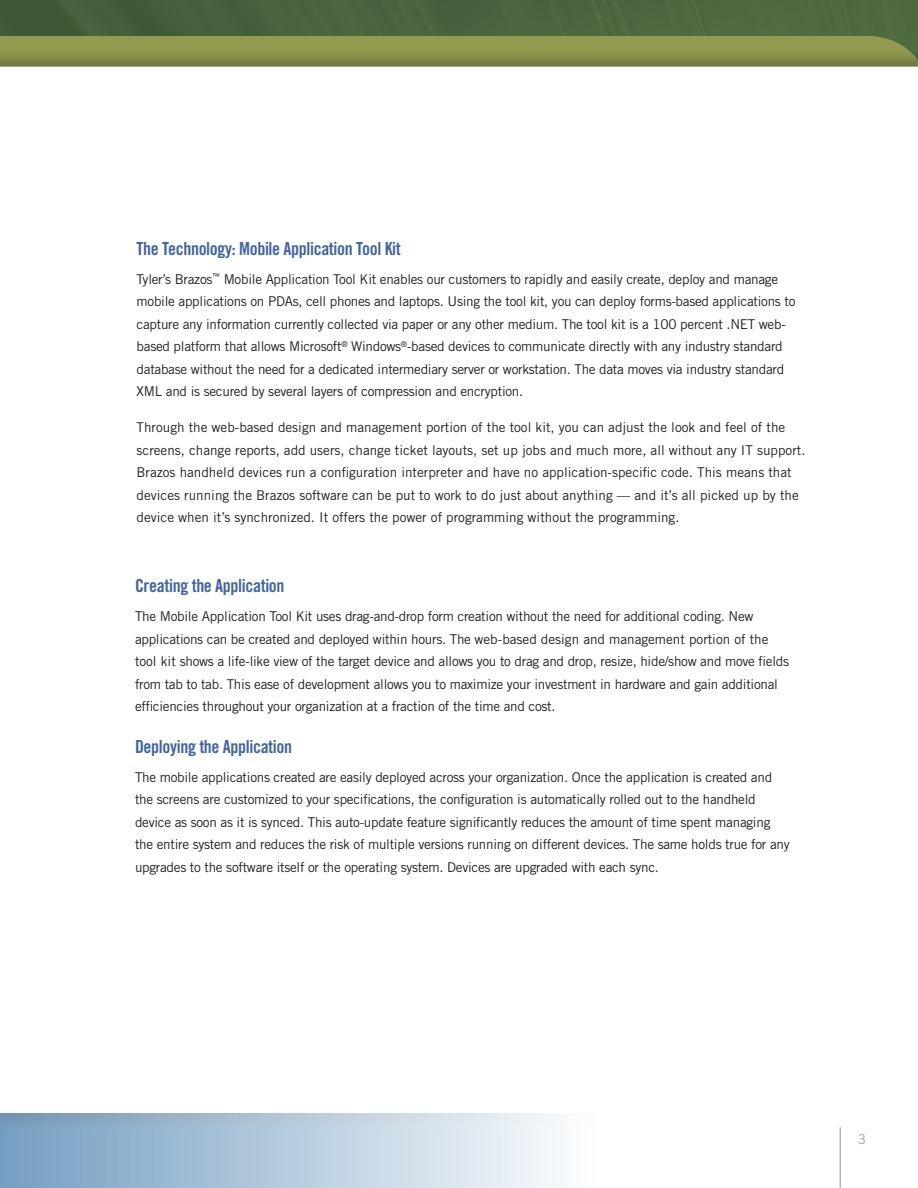
<style>
.page{position:relative;width:918px;height:1188px;background:#fff}
.page>*{position:absolute;margin:0;border:0;box-sizing:border-box;transform-origin:0 0}
.Small_text{font:18px "Trade Gothic Bold Cond Twenty";letter-spacing:-.02em;color:#4265a0}
.Small_text-2{font:13.5px/22.5px "Trade Gothic";letter-spacing:-.02em;color:#231f20}
.Small_text-3{font:13.5px/22.5px "Trade Gothic";color:#231f20}
.t1{font:300 13.5px "Trade Gothic";color:#939598}
</style>
<div class="page">
<div style="left:0;top:0;width:918px;height:68px;background:#231f20;opacity:.26"></div>
<div style="left:0;top:1055px;width:918px;height:133px;background:#231f20;opacity:.26"></div>
<hr style="left:840px;top:1127px;width:1px;height:61px;background:#939598">
<p class="Small_text" style="left:137px;top:237px;width:266px">The Technology: Mobile Application Tool Kit</p>
<p class="Small_text-2" style="left:137px;top:268px;width:660px">Tyler’s Brazos<sup>™</sup> Mobile Application Tool Kit enables our customers to rapidly and easily create, deploy and manage mobile applications on PDAs, cell phones and laptops. Using the tool kit, you can deploy forms-based applications to capture any information currently collected via paper or any other medium. The tool kit is a 100 percent .NET web&shy;based platform that allows Microsoft<sup>®</sup> Windows<sup>®</sup>-based devices to communicate directly with any industry standard database without the need for a dedicated intermediary server or workstation. The data moves via industry standard XML and is secured by several layers of compression and encryption.</p>
<p class="Small_text-3" style="left:137px;top:416px;width:670px">Through the web-based design and management portion of the tool kit, you can adjust the look and feel of the screens, change reports, add users, change ticket layouts, set up jobs and much more, all without any IT support.<br>Brazos handheld devices run a configuration interpreter and have no application-specific code. This means that devices running the Brazos software can be put to work to do just about anything — and it’s all picked up by the device when it’s synchronized. It offers the power of programming without the programming.</p>
<p class="Small_text" style="left:135px;top:575px;width:151px">Creating the Application</p>
<p class="Small_text-2" style="left:135px;top:605px;width:656px">The Mobile Application Tool Kit uses drag-and-drop form creation without the need for additional coding. New applications can be created and deployed within hours. The web-based design and management portion of the tool kit shows a life-like view of the target device and allows you to drag and drop, resize, hide/show and move fields from tab to tab. This ease of development allows you to maximize your investment in hardware and gain additional efficiencies throughout your organization at a fraction of the time and cost.</p>
<p class="Small_text" style="left:135px;top:735px;width:159px">Deploying the Application</p>
<p class="Small_text-2" style="left:135px;top:766px;width:656px">The mobile applications created are easily deployed across your organization. Once the application is created and the screens are customized to your specifications, the configuration is automatically rolled out to the handheld device as soon as it is synced. This auto-update feature significantly reduces the amount of time spent managing the entire system and reduces the risk of multiple versions running on different devices. The same holds true for any upgrades to the software itself or the operating system. Devices are upgraded with each sync.</p>
<p class="t1" style="left:858px;top:1131px;width:9px">3</p>
</div>
